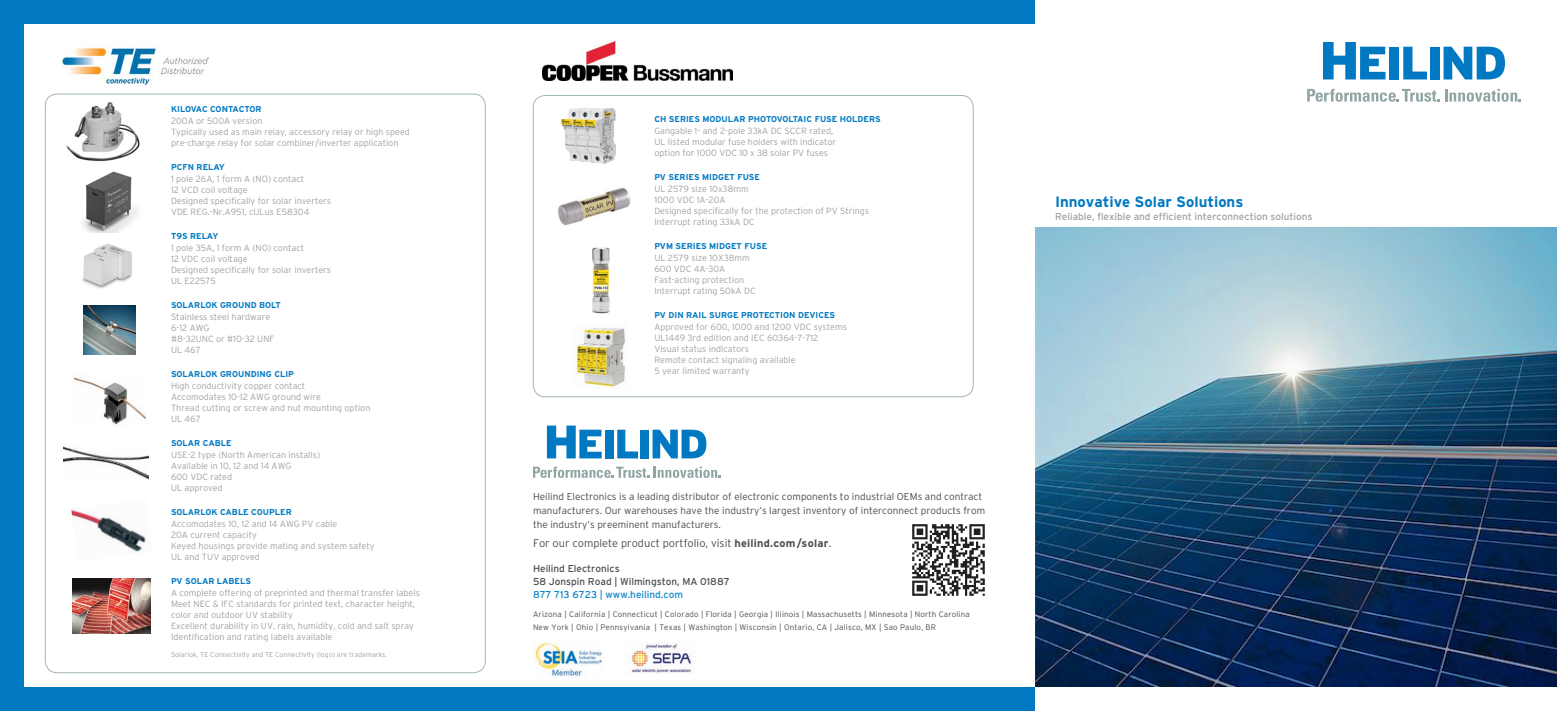
<style>
.page{position:relative;width:1557px;height:711px;background:#fff}
.page>*{position:absolute;margin:0;border:0;box-sizing:border-box;transform-origin:0 0}
.copy{font:700 15px "Interstate";color:#0079c2}
.copy-2{font:300 11px "Interstate";color:#4b4c4d}
.copy-3{font:300 10px/14px "Interstate";color:#4b4c4d}
.copy-4{font:10px "Interstate";color:#a1a1a5}
.copy-5{font:10px "Interstate";color:#4b4c4d}
.copy-6{font:10px "Interstate";color:#0c85c8}
.copy-7{font:300 9px/11px "Interstate";color:#a1a1a5}
.header1{font:700 8.5px "Interstate";color:#0079c2}
.header1-2{font:700 8.5px "Interstate";letter-spacing:-.025em;color:#0079c2}
.copy-8{font:300 8px "Interstate";letter-spacing:.02em;color:#4b4c4d}
.copy-9{font:300 7px "Interstate";color:#a1a1a5}
.s1{font-weight:700}
</style>
<div class="page">
<div style="left:0;top:0;width:1035px;height:711px;background:#0079c2"></div>
<div style="left:24px;top:24px;width:1028px;height:663px;background:#fff"></div>
<svg style="left:1307px;top:89px;width:214px;height:13px"></svg>
<svg style="left:1323px;top:42px;width:63px;height:37px"></svg>
<div style="left:1389px;top:47px;width:10px;height:32px;background:#0079c2"></div>
<svg style="left:1403px;top:47px;width:24px;height:32px"></svg>
<div style="left:1430px;top:47px;width:9px;height:32px;background:#0079c2"></div>
<svg style="left:1444px;top:47px;width:61px;height:32px"></svg>
<svg style="left:533px;top:467px;width:187px;height:11px"></svg>
<svg style="left:547px;top:426px;width:55px;height:32px"></svg>
<div style="left:605px;top:430px;width:8px;height:28px;background:#0079c2"></div>
<svg style="left:617px;top:430px;width:21px;height:28px"></svg>
<div style="left:641px;top:430px;width:8px;height:28px;background:#0079c2"></div>
<svg style="left:653px;top:430px;width:53px;height:28px"></svg>
<img style="left:62px;top:45px;width:147px;height:40px">
<img style="left:82px;top:244px;width:50px;height:45px">
<img style="left:83px;top:171px;width:55px;height:61px">
<img style="left:84px;top:306px;width:51px;height:48px">
<img style="left:74px;top:377px;width:72px;height:48px">
<img style="left:64px;top:446px;width:84px;height:33px">
<img style="left:71px;top:509px;width:75px;height:43px">
<img style="left:73px;top:579px;width:78px;height:55px">
<img style="left:66px;top:102px;width:74px;height:60px">
<img style="left:543px;top:41px;width:189px;height:40px">
<img style="left:558px;top:187px;width:73px;height:38px">
<img style="left:573px;top:323px;width:52px;height:64px">
<img style="left:561px;top:108px;width:55px;height:56px">
<img style="left:592px;top:247px;width:18px;height:67px">
<div style="left:533px;top:95px;width:441px;height:302px;border:1px solid #a3b6b6;border-radius:12px"></div>
<img style="left:631px;top:642px;width:61px;height:31px">
<img style="left:533px;top:642px;width:69px;height:36px">
<img style="left:1035px;top:227px;width:522px;height:460px">
<img style="left:912px;top:524px;width:73px;height:72px">
<p class="header1-2" style="left:171px;top:104px;width:92px">KILOVAC CONTACTOR</p>
<p class="copy-7" style="left:171px;top:115px;width:93px">200A or 500A version</p>
<p class="copy-7" style="left:171px;top:126px;width:240px">Typically used as main relay, accessory relay or high speed pre-charge relay for solar combiner/inverter application</p>
<p class="header1" style="left:171px;top:162px;width:55px">PCFN RELAY</p>
<p class="copy-7" style="left:171px;top:173px;width:135px">1 pole 26A, 1 form A (NO) contact</p>
<p class="copy-7" style="left:171px;top:184px;width:78px">12 VCD coil voltage</p>
<p class="copy-7" style="left:171px;top:195px;width:162px">Designed specifically for solar inverters</p>
<p class="copy-7" style="left:171px;top:206px;width:140px">VDE REG.-Nr.A951, cULus E58304</p>
<p class="header1" style="left:171px;top:231px;width:49px">T9S RELAY</p>
<p class="copy-7" style="left:171px;top:242px;width:135px">1 pole 35A, 1 form A (NO) contact</p>
<p class="copy-7" style="left:171px;top:253px;width:78px">12 VDC coil voltage</p>
<p class="copy-7" style="left:171px;top:264px;width:162px">Designed specifically for solar inverters</p>
<p class="copy-7" style="left:171px;top:275px;width:47px">UL E22575</p>
<p class="header1" style="left:171px;top:300px;width:111px">SOLARLOK GROUND BOLT</p>
<p class="copy-7" style="left:171px;top:311px;width:101px">Stainless steel hardware</p>
<p class="copy-7" style="left:171px;top:322px;width:40px">6-12 AWG</p>
<p class="copy-7" style="left:171px;top:333px;width:105px">#8-32UNC or #10-32 UNF</p>
<p class="copy-7" style="left:171px;top:344px;width:31px">UL 467</p>
<p class="header1" style="left:171px;top:369px;width:125px">SOLARLOK GROUNDING CLIP</p>
<p class="copy-7" style="left:171px;top:380px;width:136px">High conductivity copper contact</p>
<p class="copy-7" style="left:171px;top:391px;width:152px">Accomodates 10-12 AWG ground wire</p>
<p class="copy-7" style="left:171px;top:402px;width:201px">Thread cutting or screw and nut mounting option</p>
<p class="copy-7" style="left:171px;top:413px;width:31px">UL 467</p>
<p class="header1" style="left:171px;top:438px;width:62px">SOLAR CABLE</p>
<p class="copy-7" style="left:171px;top:449px;width:151px">USE-2 type (North American installs)</p>
<p class="copy-7" style="left:171px;top:460px;width:122px">Available in 10, 12 and 14 AWG</p>
<p class="copy-7" style="left:171px;top:471px;width:63px">600 VDC rated</p>
<p class="copy-7" style="left:171px;top:482px;width:53px">UL approved</p>
<p class="header1" style="left:171px;top:507px;width:122px">SOLARLOK CABLE COUPLER</p>
<p class="copy-7" style="left:171px;top:518px;width:168px">Accomodates 10, 12 and 14 AWG PV cable</p>
<p class="copy-7" style="left:171px;top:529px;width:87px">20A current capacity</p>
<p class="copy-7" style="left:171px;top:540px;width:205px">Keyed housings provide mating and system safety</p>
<p class="copy-7" style="left:171px;top:551px;width:90px">UL and TUV approved</p>
<p class="header1" style="left:171px;top:576px;width:82px">PV SOLAR LABELS</p>
<p class="copy-7" style="left:171px;top:587px;width:250px">A complete offering of preprinted and thermal transfer labels</p>
<p class="copy-7" style="left:171px;top:598px;width:246px">Meet NEC &amp; IFC standards for printed text, character height, color and outdoor UV stability</p>
<p class="copy-7" style="left:171px;top:620px;width:244px">Excellent durability in UV, rain, humidity, cold and salt spray</p>
<p class="copy-7" style="left:171px;top:631px;width:163px">Identification and rating labels available</p>
<p class="copy-9" style="left:171px;top:650px;width:218px">Solarlok, TE Connectivity and TE Connectivity (logo) are trademarks.</p>
<p class="header1" style="left:654px;top:114px;width:228px">CH SERIES MODULAR PHOTOVOLTAIC FUSE HOLDERS</p>
<p class="copy-7" style="left:654px;top:125px;width:181px">Gangable 1- and 2-pole 33kA DC SCCR rated,</p>
<p class="copy-7" style="left:654px;top:136px;width:183px">UL listed modular fuse holders with indicator option for 1000 VDC 10 x 38 solar PV fuses</p>
<p class="header1" style="left:654px;top:172px;width:107px">PV SERIES MIDGET FUSE</p>
<p class="copy-7" style="left:654px;top:183px;width:96px">UL 2579 size 10x38mm</p>
<p class="copy-7" style="left:654px;top:194px;width:73px">1000 VDC 1A-20A</p>
<p class="copy-7" style="left:654px;top:205px;width:216px">Designed specifically for the protection of PV Strings</p>
<p class="copy-7" style="left:654px;top:216px;width:102px">Interrupt rating 33kA DC</p>
<p class="header1" style="left:654px;top:241px;width:114px">PVM SERIES MIDGET FUSE</p>
<p class="copy-7" style="left:654px;top:252px;width:97px">UL 2579 size 10X38mm</p>
<p class="copy-7" style="left:654px;top:263px;width:72px">600 VDC 4A-30A</p>
<p class="copy-7" style="left:654px;top:274px;width:91px">Fast-acting protection</p>
<p class="copy-7" style="left:654px;top:285px;width:103px">Interrupt rating 50kA DC</p>
<p class="header1" style="left:654px;top:310px;width:182px">PV DIN RAIL SURGE PROTECTION DEVICES</p>
<p class="copy-7" style="left:654px;top:321px;width:194px">Approved for 600, 1000 and 1200 VDC systems</p>
<p class="copy-7" style="left:654px;top:332px;width:165px">UL1449 3rd edition and IEC 60364-7-712</p>
<p class="copy-7" style="left:654px;top:343px;width:96px">Visual status indicators</p>
<p class="copy-7" style="left:654px;top:354px;width:143px">Remote contact signaling available</p>
<p class="copy-7" style="left:654px;top:365px;width:97px">5 year limited warranty</p>
<p class="copy-3" style="left:533px;top:489px;width:454px">Heilind Electronics is a leading distributor of electronic components to industrial OEMs and contract manufacturers. Our warehouses have the industry’s largest inventory of interconnect products from the industry’s preeminent manufacturers.</p>
<p class="copy-2" style="left:533px;top:537px;width:300px">For our complete product portfolio, visit <span class="s1">heilind.com/solar</span>.</p>
<p class="copy-5" style="left:533px;top:563px;width:88px">Heilind Electronics</p>
<p class="copy-5" style="left:533px;top:576px;width:198px">58 Jonspin Road | Wilmingston, MA 01887</p>
<p class="copy-6" style="left:533px;top:589px;width:151px">877 713 6723 | www.heilind.com</p>
<p class="copy-8" style="left:533px;top:610px;width:438px">Arizona | California | Connecticut | Colorado | Florida | Georgia | Illinois | Massachusetts | Minnesota | North Carolina</p>
<p class="copy-8" style="left:533px;top:623px;width:405px">New York | Ohio | Pennsylvania | Texas | Washington | Wisconsin | Ontario, CA | Jalisco, MX | Sao Paulo, BR</p>
<p class="copy" style="left:1055px;top:193px;width:190px">Innovative Solar Solutions</p>
<p class="copy-4" style="left:1055px;top:210px;width:259px">Reliable, flexible and efficient interconnection solutions</p>
</div>
